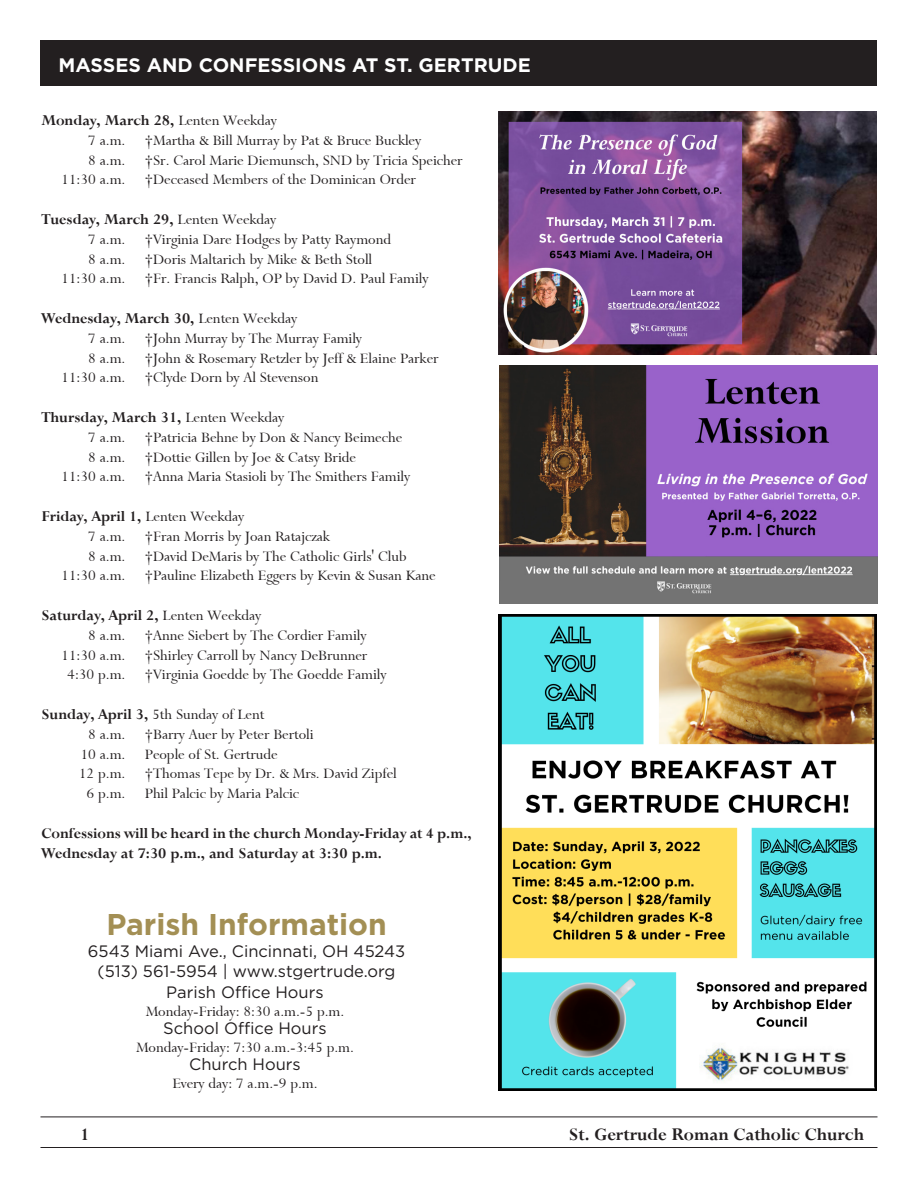
<style>
.page{position:relative;width:918px;height:1188px;background:#fff}
.page>*{position:absolute;margin:0;border:0;box-sizing:border-box;transform-origin:0 0}
.t1{font:700 30px "Gotham";color:#a38f54}
.t2{font:700 19.5px "Gotham";color:#fff}
.t3{font:19.5px "Bronte Bold SWFTE";color:#231f20}
.t4{font:16.5px/19.8px "Bronte Regular SWFTE";color:#231f20}
.t5{font:16.5px "Gotham";color:#231f20}
.t6{font:16.5px/19.8px "Bronte Bold SWFTE";color:#231f20}
.s1{font-family:"Bronte Bold SWFTE"}
</style>
<div class="page">
<hr style="left:40px;top:1147px;width:838px;height:1px;background:#231f20">
<hr style="left:40px;top:1117px;width:838px;height:1px;background:#231f20">
<div style="left:40px;top:40px;width:838px;height:46px;background:#231f20"></div>
<img style="left:500px;top:366px;width:378px;height:237px">
<img style="left:499px;top:615px;width:378px;height:476px">
<img style="left:499px;top:112px;width:378px;height:243px">
<p class="t2" style="left:58px;top:54px;width:474px">MASSES AND CONFESSIONS AT ST. GERTRUDE</p>
<p class="t4" style="left:88px;top:111px;width:334px;text-indent:-47px"><span class="s1">Monday, March 28,</span> Lenten Weekday<br>7 a.m. †Martha &amp; Bill Murray by Pat &amp; Bruce Buckley</p>
<p class="t4" style="left:88px;top:150px;width:376px">8 a.m. †Sr. Carol Marie Diemunsch, SND by Tricia Speicher</p>
<p class="t4" style="left:61px;top:170px;width:356px">11:30 a.m. †Deceased Members of the Dominican Order</p>
<p class="t4" style="left:88px;top:210px;width:304px;text-indent:-47px"><span class="s1">Tuesday, March 29,</span> Lenten Weekday<br>7 a.m. †Virginia Dare Hodges by Patty Raymond</p>
<p class="t4" style="left:88px;top:249px;width:285px">8 a.m. †Doris Maltarich by Mike &amp; Beth Stoll</p>
<p class="t4" style="left:61px;top:269px;width:369px">11:30 a.m. †Fr. Francis Ralph, OP by David D. Paul Family</p>
<p class="t4" style="left:88px;top:309px;width:275px;text-indent:-47px"><span class="s1">Wednesday, March 30,</span> Lenten Weekday<br>7 a.m. †John Murray by The Murray Family</p>
<p class="t4" style="left:88px;top:348px;width:352px">8 a.m. †John &amp; Rosemary Retzler by Jeff &amp; Elaine Parker</p>
<p class="t4" style="left:61px;top:368px;width:259px">11:30 a.m. †Clyde Dorn by Al Stevenson</p>
<p class="t4" style="left:88px;top:408px;width:315px;text-indent:-47px"><span class="s1">Thursday, March 31,</span> Lenten Weekday<br>7 a.m. †Patricia Behne by Don &amp; Nancy Beimeche</p>
<p class="t4" style="left:88px;top:447px;width:269px">8 a.m. †Dottie Gillen by Joe &amp; Catsy Bride</p>
<p class="t4" style="left:61px;top:467px;width:350px">11:30 a.m. †Anna Maria Stasioli by The Smithers Family</p>
<p class="t4" style="left:88px;top:507px;width:243px;text-indent:-47px"><span class="s1">Friday, April 1,</span> Lenten Weekday<br>7 a.m. †Fran Morris by Joan Ratajczak</p>
<p class="t4" style="left:88px;top:546px;width:320px">8 a.m. †David DeMaris by The Catholic Girls' Club</p>
<p class="t4" style="left:61px;top:566px;width:376px">11:30 a.m. †Pauline Elizabeth Eggers by Kevin &amp; Susan Kane</p>
<p class="t4" style="left:88px;top:606px;width:280px;text-indent:-47px"><span class="s1">Saturday, April 2,</span> Lenten Weekday<br>8 a.m. †Anne Siebert by The Cordier Family</p>
<p class="t4" style="left:61px;top:645px;width:308px">11:30 a.m. †Shirley Carroll by Nancy DeBrunner</p>
<p class="t4" style="left:67px;top:665px;width:321px">4:30 p.m. †Virginia Goedde by The Goedde Family</p>
<p class="t4" style="left:41px;top:705px;width:225px"><span class="s1">Sunday, April 3,</span> 5th Sunday of Lent</p>
<p class="t4" style="left:88px;top:724px;width:227px">8 a.m. †Barry Auer by Peter Bertoli</p>
<p class="t4" style="left:81px;top:744px;width:199px">10 a.m. People of St. Gertrude</p>
<p class="t4" style="left:79px;top:764px;width:319px">12 p.m. †Thomas Tepe by Dr. &amp; Mrs. David Zipfel</p>
<p class="t4" style="left:87px;top:784px;width:214px">6 p.m. Phil Palcic by Maria Palcic</p>
<p class="t6" style="left:41px;top:823px;width:432px">Confessions will be heard in the church Monday-Friday at 4 p.m.,<br>Wednesday at 7:30 p.m., and Saturday at 3:30 p.m.</p>
<p class="t1" style="left:106px;top:907px;width:282px">Parish Information</p>
<p class="t5" style="left:88px;top:941px;width:319px">6543 Miami Ave., Cincinnati, OH 45243</p>
<p class="t5" style="left:98px;top:960px;width:299px">(513) 561-5954 | www.stgertrude.org</p>
<p class="t5" style="left:166px;top:981px;width:159px">Parish Office Hours</p>
<p class="t4" style="left:146px;top:1001px;width:200px">Monday-Friday: 8:30 a.m.-5 p.m.</p>
<p class="t5" style="left:163px;top:1017px;width:165px">School Office Hours</p>
<p class="t4" style="left:136px;top:1037px;width:219px">Monday-Friday: 7:30 a.m.-3:45 p.m.</p>
<p class="t5" style="left:189px;top:1053px;width:113px">Church Hours</p>
<p class="t4" style="left:172px;top:1073px;width:147px">Every day: 7 a.m.-9 p.m.</p>
<p class="t3" style="left:80px;top:1123px;width:11px">1</p>
<p class="t3" style="left:569px;top:1123px;width:297px">St. Gertrude Roman Catholic Church</p>
</div>
